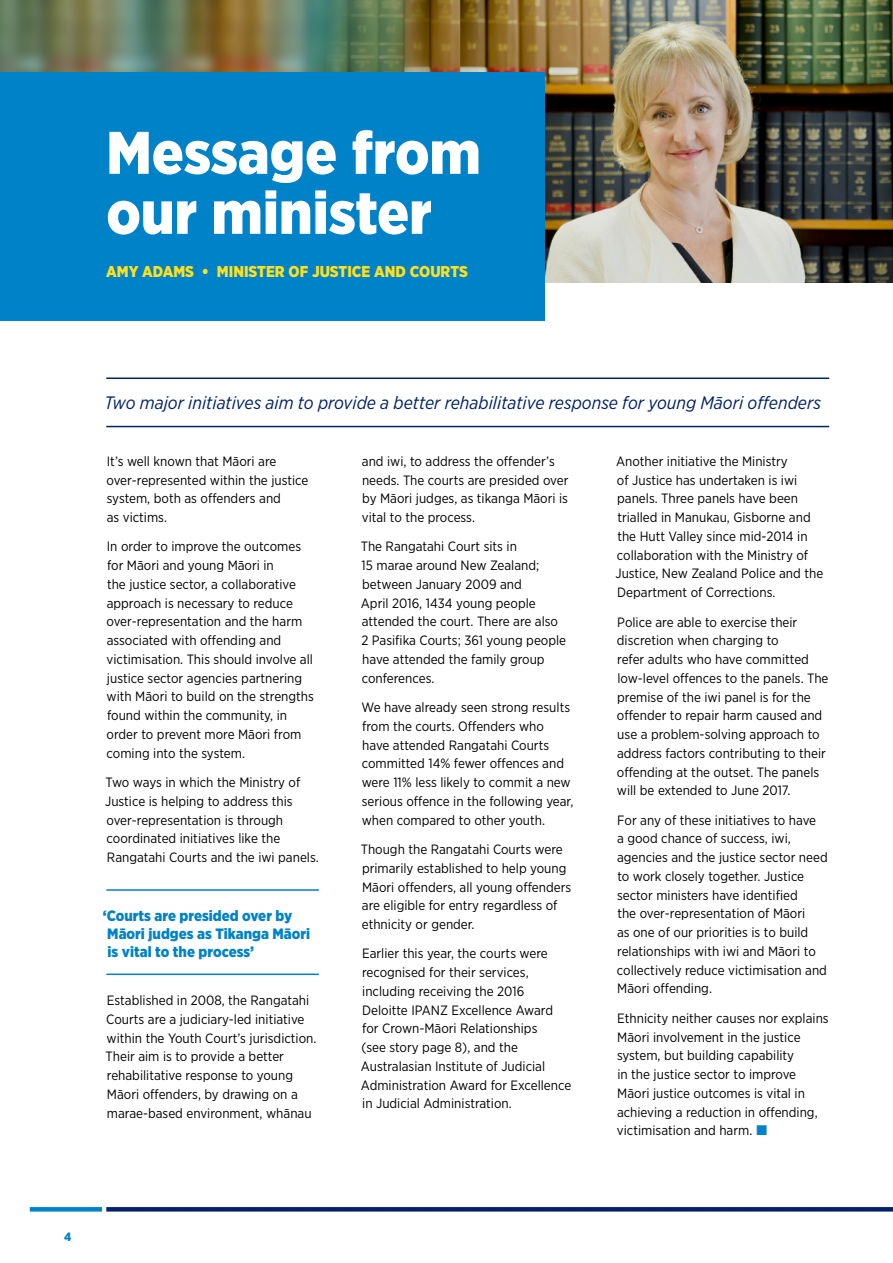
<style>
.page{position:relative;width:893px;height:1263px;background:#fff}
.page>*{position:absolute;margin:0;border:0;box-sizing:border-box;transform-origin:0 0}
.t1{font:900 60px/60px "Gotham Narrow";color:#fff}
.t2{font:italic 18px "Gotham Narrow";color:#022169}
.t3{font:900 15.6px "Gotham Narrow";color:#fee01e}
.t4{font:900 15px/18px "Gotham Narrow";color:#0082c9}
.t5{font:13.5px/18.8px "Gotham Narrow";color:#000}
.t6{font:900 12px "Gotham Narrow";color:#0082c9}
</style>
<div class="page">
<svg style="left:30px;top:1207px;width:72px;height:4px"></svg>
<svg style="left:106px;top:1207px;width:787px;height:4px;background:#06256b"></svg>
<hr style="left:892px;top:72px;width:1px;height:249px;background:#ff5000">
<hr style="left:106px;top:377px;width:723px;height:2px;background:#022169">
<hr style="left:106px;top:426px;width:723px;height:1px;background:#022169">
<hr style="left:106px;top:889px;width:213px;height:2px;background:#0082c9">
<hr style="left:106px;top:973px;width:213px;height:2px;background:#0082c9">
<img style="left:0;top:0;width:893px;height:282px">
<div style="left:0;top:72px;width:544px;height:249px;background:#0082c9"></div>
<h1 class="t1" style="left:106px;top:122px;width:376px">Message from our minister</h1>
<p class="t3" style="left:106px;top:261px;width:363px">AMY ADAMS • MINISTER OF JUSTICE AND COURTS</p>
<h2 class="t2" style="left:104px;top:391px;width:718px">Two major initiatives aim to provide a better rehabilitative response for young Māori offenders</h2>
<p class="t5" style="left:107px;top:451px;width:203px">It’s well known that Māori are over-represented within the justice system, both as offenders and<br>as victims.</p>
<p class="t5" style="left:107px;top:537px;width:209px">In order to improve the outcomes for Māori and young Māori in<br>the justice sector, a collaborative approach is necessary to reduce over-representation and the harm associated with offending and victimisation. This should involve all justice sector agencies partnering with Māori to build on the strengths found within the community, in order to prevent more Māori from coming into the system.</p>
<p class="t5" style="left:105px;top:773px;width:215px">Two ways in which the Ministry of Justice is helping to address this over-representation is through coordinated initiatives like the Rangatahi Courts and the iwi panels.</p>
<p class="t4" style="left:103px;top:906px;width:209px">‘Courts are presided over by<br>Māori judges as Tikanga Māori is vital to the process’</p>
<p class="t5" style="left:106px;top:991px;width:212px">Established in 2008, the Rangatahi Courts are a judiciary-led initiative within the Youth Court’s jurisdiction.<br>Their aim is to provide a better rehabilitative response to young Māori offenders, by drawing on a marae-based environment, whānau</p>
<p class="t5" style="left:362px;top:451px;width:208px">and iwi, to address the offender’s needs. The courts are presided over by Māori judges, as tikanga Māori is vital to the process.</p>
<p class="t5" style="left:361px;top:537px;width:207px">The Rangatahi Court sits in<br>15 marae around New Zealand; between January 2009 and<br>April 2016, 1434 young people attended the court. There are also<br>2 Pasifika Courts; 361 young people have attended the family group conferences.</p>
<p class="t5" style="left:361px;top:698px;width:213px">We have already seen strong results from the courts. Offenders who have attended Rangatahi Courts committed 14% fewer offences and were 11% less likely to commit a new serious offence in the following year, when compared to other youth.</p>
<p class="t5" style="left:361px;top:840px;width:212px">Though the Rangatahi Courts were primarily established to help young Māori offenders, all young offenders are eligible for entry regardless of ethnicity or gender.</p>
<p class="t5" style="left:361px;top:944px;width:212px">Earlier this year, the courts were recognised for their services, including receiving the 2016<br>Deloitte IPANZ Excellence Award for Crown-Māori Relationships<br>(see story page 8), and the<br>Australasian Institute of Judicial<br>Administration Award for Excellence in Judicial Administration.</p>
<p class="t5" style="left:615px;top:451px;width:209px">Another initiative the Ministry<br>of Justice has undertaken is iwi panels. Three panels have been trialled in Manukau, Gisborne and the Hutt Valley since mid-2014 in collaboration with the Ministry of<br>Justice, New Zealand Police and the<br>Department of Corrections.</p>
<p class="t5" style="left:617px;top:612px;width:213px">Police are able to exercise their discretion when charging to<br>refer adults who have committed low-level offences to the panels. The premise of the iwi panel is for the offender to repair harm caused and use a problem-solving approach to address factors contributing to their offending at the outset. The panels will be extended to June 2017.</p>
<p class="t5" style="left:617px;top:810px;width:212px">For any of these initiatives to have<br>a good chance of success, iwi, agencies and the justice sector need to work closely together. Justice sector ministers have identified<br>the over-representation of Māori<br>as one of our priorities is to build relationships with iwi and Māori to collectively reduce victimisation and Māori offending.</p>
<p class="t5" style="left:617px;top:1008px;width:213px">Ethnicity neither causes nor explains Māori involvement in the justice system, but building capability<br>in the justice sector to improve Māori justice outcomes is vital in achieving a reduction in offending, victimisation and harm.</p>
<p class="t6" style="left:64px;top:1229px;width:9px">4</p>
</div>
